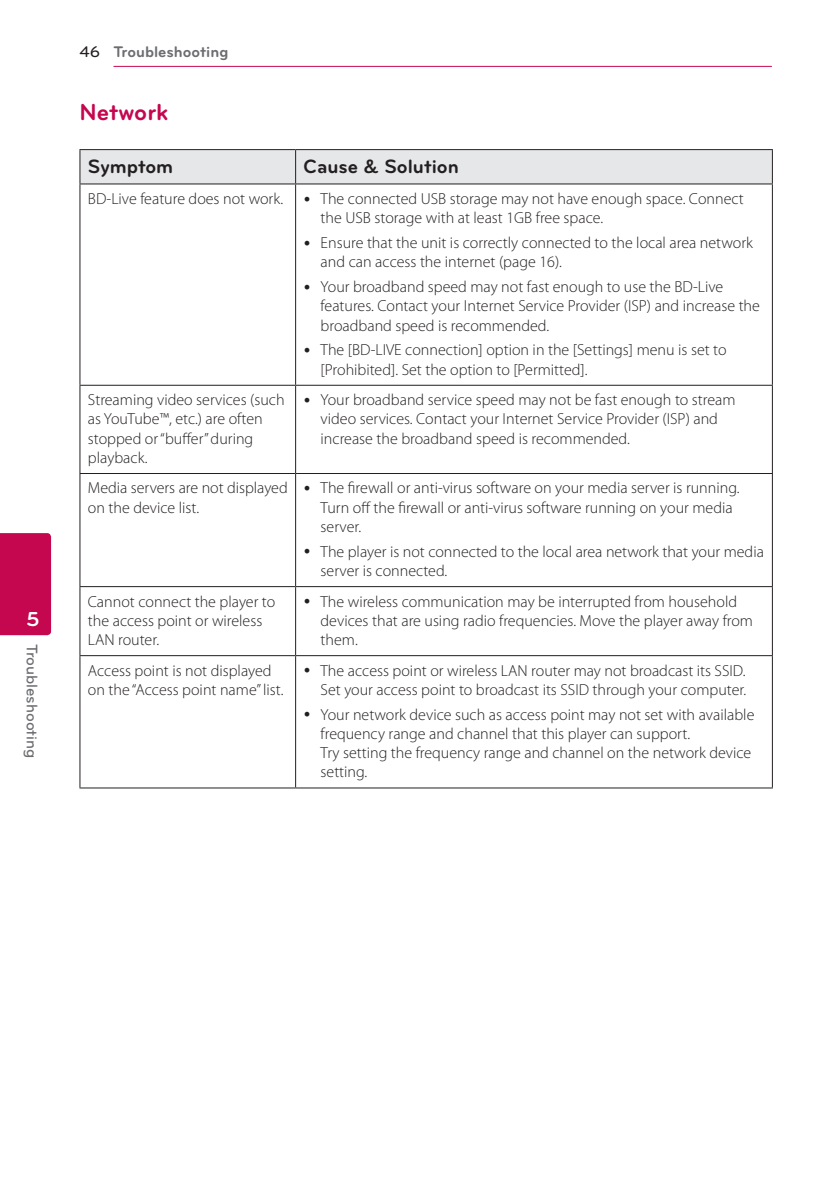
<style>
.page{position:relative;width:840px;height:1191px;background:#fff}
.page>*{position:absolute;margin:0;border:0;box-sizing:border-box;transform-origin:0 0}
.t1{font:700 24px "Bryant LG";color:#c50750}
.t2{font:700 21px "Bryant LG";color:#fff}
.t3{font:700 20px "Bryant LG";color:#231f20}
.t4{font:300 16px/19.2px "Myriad Pro";color:#231f20}
.t5{font:700 16px "Bryant LG";color:#6c6d70}
.t6{font:500 16px "Bryant LG";color:#6c6d70}
.s1{font-weight:500;color:#231f20}
</style>
<div class="page">
<hr style="left:113px;top:66px;width:658px;height:1px;background:#c50750">
<div style="left:0;top:533px;width:51px;height:102px;background:#c50750"></div>
<div style="left:80px;top:150px;width:691px;height:33px;background:#e6e7e9"></div>
<hr style="left:79px;top:183px;width:216px;height:1px;background:#231f20">
<hr style="left:295px;top:183px;width:477px;height:1px;background:#231f20">
<hr style="left:79px;top:385px;width:216px;height:1px;background:#231f20">
<hr style="left:295px;top:385px;width:477px;height:1px;background:#231f20">
<hr style="left:79px;top:473px;width:216px;height:1px;background:#231f20">
<hr style="left:295px;top:473px;width:477px;height:1px;background:#231f20">
<hr style="left:79px;top:586px;width:216px;height:1px;background:#231f20">
<hr style="left:295px;top:586px;width:477px;height:1px;background:#231f20">
<hr style="left:79px;top:655px;width:216px;height:1px;background:#231f20">
<hr style="left:295px;top:655px;width:477px;height:1px;background:#231f20">
<hr style="left:79px;top:149px;width:216px;height:1px;background:#231f20">
<hr style="left:79px;top:150px;width:1px;height:33px;background:#231f20">
<hr style="left:295px;top:149px;width:477px;height:1px;background:#231f20">
<hr style="left:295px;top:150px;width:1px;height:33px;background:#231f20">
<hr style="left:771px;top:150px;width:1px;height:33px;background:#231f20">
<hr style="left:79px;top:184px;width:1px;height:201px;background:#231f20">
<hr style="left:295px;top:184px;width:1px;height:201px;background:#231f20">
<hr style="left:771px;top:184px;width:1px;height:201px;background:#231f20">
<hr style="left:79px;top:386px;width:1px;height:87px;background:#231f20">
<hr style="left:295px;top:386px;width:1px;height:87px;background:#231f20">
<hr style="left:771px;top:386px;width:1px;height:87px;background:#231f20">
<hr style="left:79px;top:474px;width:1px;height:112px;background:#231f20">
<hr style="left:295px;top:474px;width:1px;height:112px;background:#231f20">
<hr style="left:771px;top:474px;width:1px;height:112px;background:#231f20">
<hr style="left:79px;top:587px;width:1px;height:68px;background:#231f20">
<hr style="left:295px;top:587px;width:1px;height:68px;background:#231f20">
<hr style="left:771px;top:587px;width:1px;height:68px;background:#231f20">
<hr style="left:79px;top:656px;width:1px;height:131px;background:#231f20">
<hr style="left:295px;top:656px;width:1px;height:131px;background:#231f20">
<hr style="left:771px;top:656px;width:1px;height:131px;background:#231f20">
<hr style="left:79px;top:787px;width:216px;height:1px;background:#231f20">
<hr style="left:295px;top:787px;width:477px;height:1px;background:#231f20">
<h2 class="t2" style="left:27px;top:605px;width:15px">5</h2>
<p class="t6" style="left:42px;top:643px;width:116px;rotate:90deg">Troubleshooting</p>
<p class="t5" style="left:79px;top:42px;width:150px"><span class="s1">46</span> Troubleshooting</p>
<h1 class="t1" style="left:79px;top:97px;width:90px">Network</h1>
<p class="t3" style="left:88px;top:154px;width:87px">Symptom</p>
<p class="t3" style="left:303px;top:154px;width:157px">Cause &amp; Solution</p>
<p class="t4" style="left:88px;top:189px;width:197px">BD-Live feature does not work.</p>
<p class="t4" style="left:320px;top:189px;width:424px">The connected USB storage may not have enough space. Connect the USB storage with at least 1GB free space.</p>
<p class="t4" style="left:320px;top:233px;width:433px">Ensure that the unit is correctly connected to the local area network and can access the internet (page 16).</p>
<p class="t4" style="left:320px;top:277px;width:440px">Your broadband speed may not fast enough to use the BD-Live features. Contact your Internet Service Provider (ISP) and increase the broadband speed is recommended.</p>
<p class="t4" style="left:320px;top:340px;width:407px">The [BD-LIVE connection] option in the [Settings] menu is set to [Prohibited]. Set the option to [Permitted].</p>
<p class="t4" style="left:88px;top:390px;width:198px">Streaming video services (such as YouTube™, etc.) are often stopped or “buffer” during playback.</p>
<p class="t4" style="left:320px;top:390px;width:416px">Your broadband service speed may not be fast enough to stream video services. Contact your Internet Service Provider (ISP) and increase the broadband speed is recommended.</p>
<p class="t4" style="left:88px;top:478px;width:201px">Media servers are not displayed on the device list.</p>
<p class="t4" style="left:320px;top:478px;width:420px">The firewall or anti-virus software on your media server is running.<br>Turn off the firewall or anti-virus software running on your media server.</p>
<p class="t4" style="left:320px;top:541px;width:444px">The player is not connected to the local area network that your media server is connected.</p>
<p class="t4" style="left:88px;top:591px;width:189px">Cannot connect the player to the access point or wireless<br>LAN router.</p>
<p class="t4" style="left:320px;top:591px;width:433px">The wireless communication may be interrupted from household devices that are using radio frequencies. Move the player away from them.</p>
<p class="t4" style="left:88px;top:660px;width:197px">Access point is not displayed on the “Access point name” list.</p>
<p class="t4" style="left:320px;top:660px;width:427px">The access point or wireless LAN router may not broadcast its SSID.<br>Set your access point to broadcast its SSID through your computer.</p>
<p class="t4" style="left:320px;top:704px;width:435px">Your network device such as access point may not set with available frequency range and channel that this player can support.<br>Try setting the frequency range and channel on the network device setting.</p>
</div>
